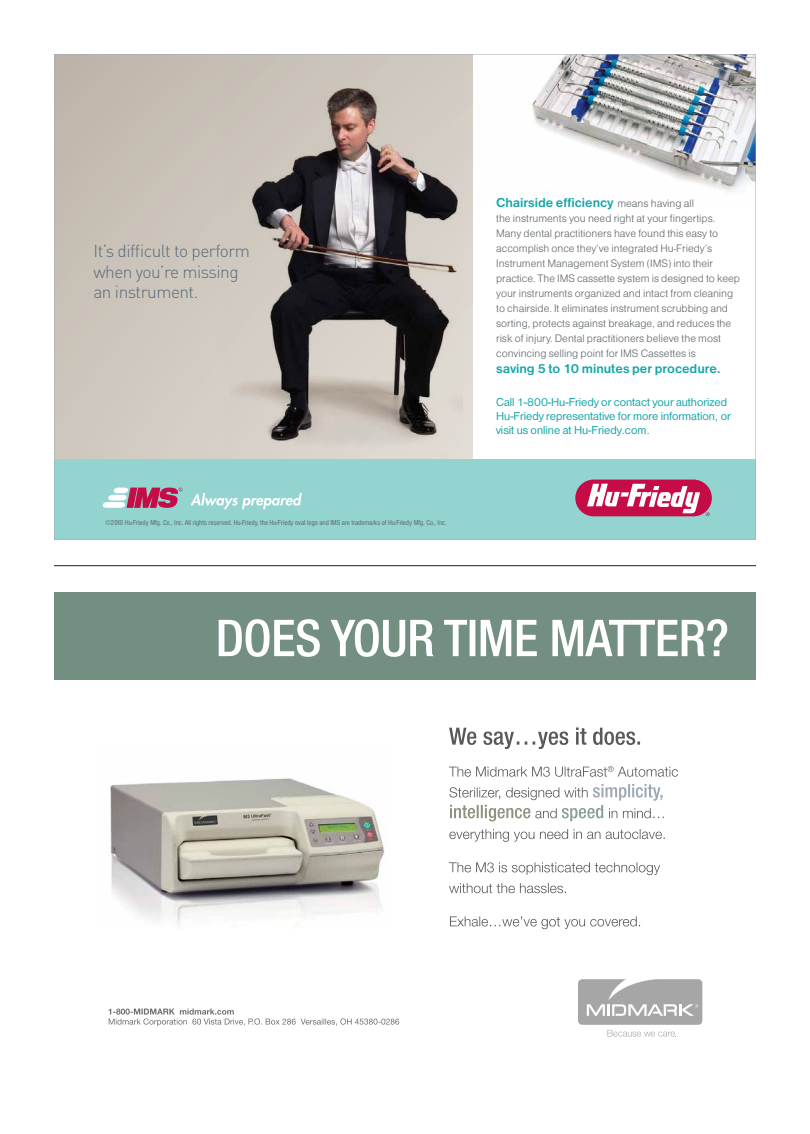
<style>
.page{position:relative;width:810px;height:1134px;background:#fff}
.page>*{position:absolute;margin:0;border:0;box-sizing:border-box;transform-origin:0 0}
.t1{font:300 17.25px/20.7px "DIN";letter-spacing:-.03em;color:#596c79}
.t2{font:13.5px "Helvetica Mdm";color:#16a4a8}
.t3{font:12px/14.4px "Helvetica Rmn";letter-spacing:-.005em;color:#16a4a8}
.t4{font:11.25px/15px "Helvetica Lgt";color:#60676b}
.t5{font:condensed 7.5px "Helvetica";color:#60676b}
.s1{font-family:"Helvetica Lgt";font-size:11.25px;color:#60676b}
</style>
<div class="page">
<img style="left:531px;top:56px;width:223px;height:136px">
<img style="left:222px;top:58px;width:240px;height:401px">
<img style="left:252px;top:93px;width:154px;height:346px">
<div style="left:54px;top:459px;width:702px;height:81px;background:#93d4d1"></div>
<div style="left:575px;top:480px;width:137px;height:36px;background:#c60c46;border-radius:18px"></div>
<svg style="left:587px;top:484px;width:113px;height:29px"></svg>
<svg style="left:706px;top:512px;width:4px;height:4px"></svg>
<svg style="left:190px;top:493px;width:112px;height:16px"></svg>
<svg style="left:103px;top:488px;width:79px;height:20px"></svg>
<svg style="left:109px;top:1009px;width:290px;height:17px"></svg>
<svg style="left:450px;top:916px;width:190px;height:13px"></svg>
<svg style="left:449px;top:883px;width:117px;height:10px"></svg>
<svg style="left:449px;top:862px;width:211px;height:13px"></svg>
<svg style="left:449px;top:829px;width:216px;height:13px"></svg>
<svg style="left:449px;top:784px;width:215px;height:38px"></svg>
<svg style="left:449px;top:766px;width:229px;height:11px"></svg>
<svg style="left:449px;top:727px;width:191px;height:22px"></svg>
<svg style="left:578px;top:979px;width:124px;height:58px"></svg>
<img style="left:110px;top:778px;width:275px;height:148px">
<div style="left:54px;top:593px;width:702px;height:87px;background:#728f82"></div>
<svg style="left:219px;top:619px;width:508px;height:38px"></svg>
<hr style="left:54px;top:565px;width:702px;height:1px;background:#231f20">
<h1 class="t1" style="left:93px;top:240px;width:158px">It’s difficult to perform when you’re missing an instrument.</h1>
<p class="t5" style="left:105px;top:518px;width:343px">©2010 Hu-Friedy Mfg. Co., Inc. All rights reserved. Hu-Friedy, the Hu-Friedy oval logo and IMS are trademarks of Hu-Friedy Mfg. Co., Inc.</p>
<p class="t2" style="left:496px;top:194px;width:199px">Chairside efficiency <span class="s1">means having all</span></p>
<p class="t4" style="left:496px;top:211px;width:245px">the instruments you need right at your fingertips.<br>Many dental practitioners have found this easy to accomplish once they’ve integrated Hu-Friedy’s Instrument Management System (IMS) into their practice. The IMS cassette system is designed to keep your instruments organized and intact from cleaning to chairside. It eliminates instrument scrubbing and sorting, protects against breakage, and reduces the risk of injury. Dental practitioners believe the most convincing selling point for IMS Cassettes is</p>
<p class="t2" style="left:496px;top:361px;width:226px">saving 5 to 10 minutes per procedure.</p>
<p class="t3" style="left:496px;top:394px;width:236px">Call 1-800-Hu-Friedy or contact your authorized<br>Hu-Friedy representative for more information, or visit us online at Hu-Friedy.com.</p>
</div>
